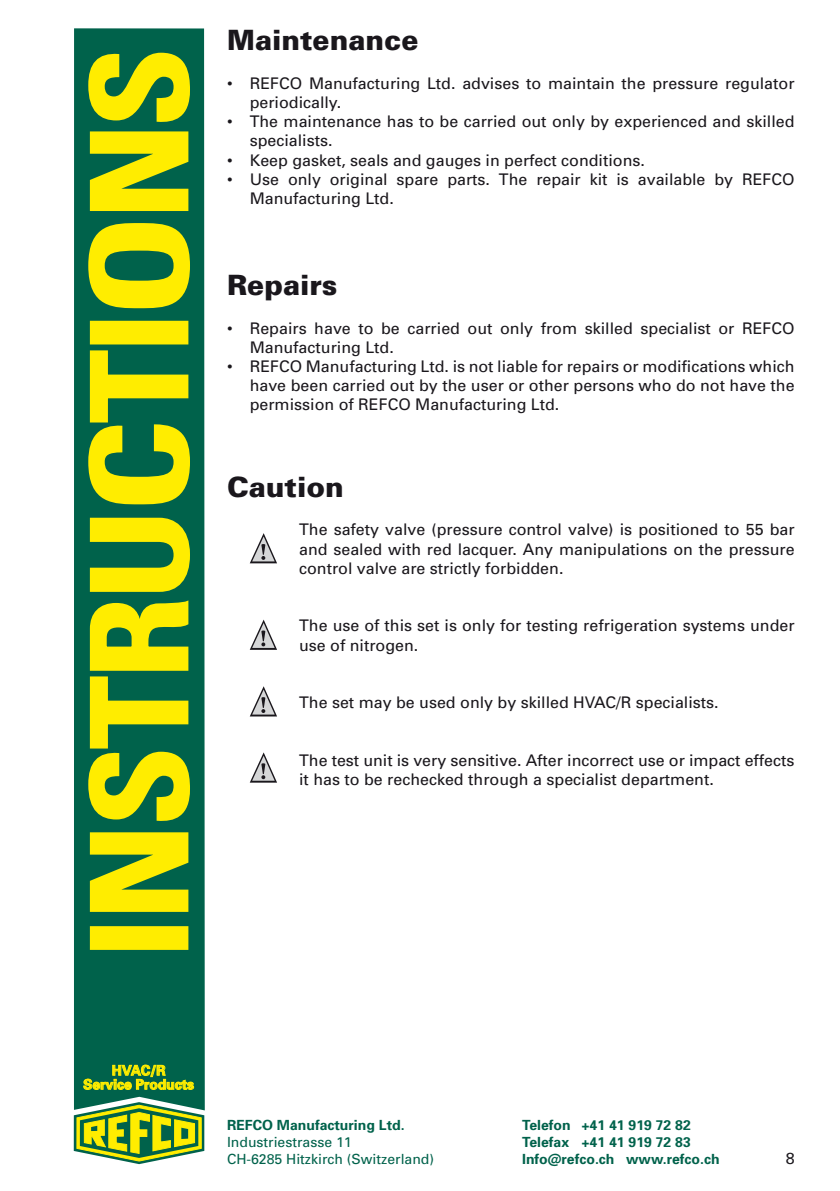
<style>
.page{position:relative;width:840px;height:1191px;background:#fff}
.page>*{position:absolute;margin:0;border:0;box-sizing:border-box;transform-origin:0 0}
.t1{font:900 28px "Univers";color:#1a171c}
.t2{font:16px/19.2px "Univers";color:#1a171c}
.t3{font:700 14px "Univers";color:#00624b}
.t4{font:14px "Univers";color:#00624b}
.t5{font:700 13.8px/14px "Univers";color:#ffed00;text-align:center}
</style>
<div class="page">
<svg style="left:74px;top:1110px;width:130px;height:54px;background:#99b741"></svg>
<div style="left:74px;top:28px;width:131px;height:1082px;background:#00624b"></div>
<div style="left:91px;top:927px;width:96px;height:22px;background:#ffed00"></div>
<div style="left:90px;top:926px;width:98px;height:24px;border:2px solid #ffed00"></div>
<svg style="left:89px;top:831px;width:100px;height:82px;background:#bdc913"></svg>
<svg style="left:87px;top:517px;width:104px;height:304px;background:#90b020"></svg>
<svg style="left:87px;top:349px;width:104px;height:156px;background:#7ea625"></svg>
<div style="left:91px;top:322px;width:96px;height:21px;background:#ffed00"></div>
<div style="left:90px;top:321px;width:98px;height:23px;border:2px solid #ffed00"></div>
<svg style="left:87px;top:222px;width:104px;height:87px;background:#a2ba1b"></svg>
<svg style="left:89px;top:130px;width:100px;height:82px;background:#bdc913"></svg>
<svg style="left:87px;top:52px;width:104px;height:71px;background:#9cb71c"></svg>
<svg style="left:83px;top:1063px;width:111px;height:27px;background:#458736"></svg>
<svg style="left:250px;top:752px;width:27px;height:30px"></svg>
<svg style="left:250px;top:533px;width:27px;height:30px"></svg>
<svg style="left:249px;top:619px;width:28px;height:31px"></svg>
<svg style="left:250px;top:686px;width:27px;height:30px"></svg>
<h1 class="t1" style="left:227px;top:23px;width:193px">Maintenance</h1>
<p class="t2" style="left:249px;top:73px;width:546px;text-indent:-23px">• REFCO Manufacturing Ltd. advises to maintain the pressure regulator periodically.</p>
<p class="t2" style="left:249px;top:112px;width:546px;text-indent:-23px">• The maintenance has to be carried out only by experienced and skilled specialists.</p>
<p class="t2" style="left:227px;top:150px;width:419px">• Keep gasket, seals and gauges in perfect conditions.</p>
<p class="t2" style="left:249px;top:169px;width:546px;text-indent:-23px">• Use only original spare parts. The repair kit is available by REFCO<br>Manufacturing Ltd.</p>
<h1 class="t1" style="left:227px;top:268px;width:112px">Repairs</h1>
<p class="t2" style="left:249px;top:318px;width:546px;text-indent:-23px">• Repairs have to be carried out only from skilled specialist or REFCO<br>Manufacturing Ltd.</p>
<p class="t2" style="left:249px;top:356px;width:546px;text-align:justify;text-indent:-23px">• REFCO Manufacturing Ltd. is not liable for repairs or modifications which have been carried out by the user or other persons who do not have the permission of REFCO Manufacturing Ltd.</p>
<h1 class="t1" style="left:227px;top:469px;width:118px">Caution</h1>
<p class="t2" style="left:299px;top:520px;width:496px;text-align:justify">The safety valve (pressure control valve) is positioned to 55 bar and sealed with red lacquer. Any manipulations on the pressure control valve are strictly forbidden.</p>
<p class="t2" style="left:299px;top:616px;width:496px">The use of this set is only for testing refrigeration systems under use of nitrogen.</p>
<p class="t2" style="left:299px;top:692px;width:421px">The set may be used only by skilled HVAC/R specialists.</p>
<p class="t2" style="left:299px;top:750px;width:496px">The test unit is very sensitive. After incorrect use or impact effects it has to be rechecked through a specialist department.</p>
<p class="t5" style="left:83px;top:1063px;width:112px">HVAC/R<br>Service Products</p>
<p class="t3" style="left:227px;top:1116px;width:179px">REFCO Manufacturing Ltd.</p>
<p class="t3" style="left:522px;top:1116px;width:170px">Telefon +41 41 919 72 82</p>
<p class="t4" style="left:227px;top:1133px;width:126px">Industriestrasse 11</p>
<p class="t3" style="left:522px;top:1133px;width:170px">Telefax +41 41 919 72 83</p>
<p class="t4" style="left:227px;top:1150px;width:208px">CH-6285 Hitzkirch (Switzerland)</p>
<p class="t3" style="left:522px;top:1149px;width:199px">Info@refco.ch www.refco.ch</p>
<p class="t2" style="left:785px;top:1148px;width:10px">8</p>
</div>
